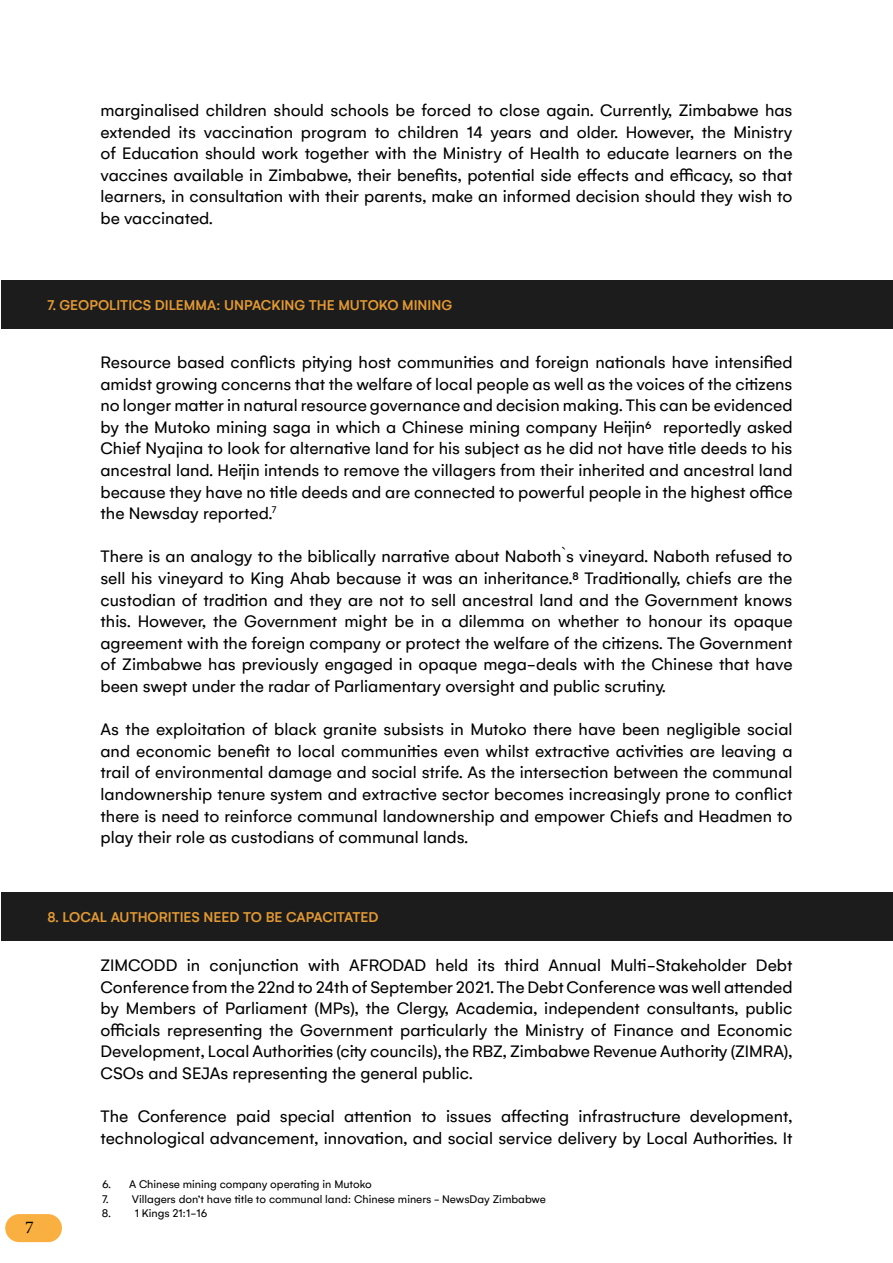
<style>
.page{position:relative;width:893px;height:1263px;background:#fff}
.page>*{position:absolute;margin:0;border:0;box-sizing:border-box;transform-origin:0 0}
.t1{font:18px/21.6px "Gelion";color:#000;text-align:justify}
.t2{font:18px "Minion Pro";color:#000}
.t3{font:500 15px "Gelion";color:#e39932}
.t4{font:12px "Gelion";color:#000}
</style>
<div class="page">
<div style="left:5px;top:1214px;width:57px;height:28px;background:#fab040;border-radius:14px"></div>
<div style="left:2px;top:280px;width:891px;height:49px;background:#1c1c1c"></div>
<div style="left:2px;top:892px;width:891px;height:49px;background:#1c1c1c"></div>
<p class="t1" style="left:100px;top:99px;width:693px">marginalised children should schools be forced to close again. Currently, Zimbabwe has extended its vaccination program to children 14 years and older. However, the Ministry of Education should work together with the Ministry of Health to educate learners on the vaccines available in Zimbabwe, their benefits, potential side effects and efficacy, so that learners, in consultation with their parents, make an informed decision should they wish to be vaccinated.</p>
<p class="t3" style="left:47px;top:296px;width:406px">7. GEOPOLITICS DILEMMA: UNPACKING THE MUTOKO MINING</p>
<p class="t1" style="left:100px;top:351px;width:693px">Resource based conflicts pitying host communities and foreign nationals have intensified amidst growing concerns that the welfare of local people as well as the voices of the citizens no longer matter in natural resource governance and decision making. This can be evidenced by the Mutoko mining saga in which a Chinese mining company Heijin6 reportedly asked Chief Nyajina to look for alternative land for his subject as he did not have title deeds to his ancestral land. Heijin intends to remove the villagers from their inherited and ancestral land because they have no title deeds and are connected to powerful people in the highest office the Newsday reported.<sup>7</sup></p>
<p class="t1" style="left:100px;top:545px;width:693px">There is an analogy to the biblically narrative about Naboth`s vineyard. Naboth refused to sell his vineyard to King Ahab because it was an inheritance.8 Traditionally, chiefs are the custodian of tradition and they are not to sell ancestral land and the Government knows this. However, the Government might be in a dilemma on whether to honour its opaque agreement with the foreign company or protect the welfare of the citizens. The Government of Zimbabwe has previously engaged in opaque mega-deals with the Chinese that have been swept under the radar of Parliamentary oversight and public scrutiny.</p>
<p class="t1" style="left:100px;top:718px;width:693px">As the exploitation of black granite subsists in Mutoko there have been negligible social and economic benefit to local communities even whilst extractive activities are leaving a trail of environmental damage and social strife. As the intersection between the communal landownership tenure system and extractive sector becomes increasingly prone to conflict there is need to reinforce communal landownership and empower Chiefs and Headmen to play their role as custodians of communal lands.</p>
<p class="t3" style="left:47px;top:908px;width:332px">8. LOCAL AUTHORITIES NEED TO BE CAPACITATED</p>
<p class="t2" style="left:25px;top:1215px;width:10px">7</p>
<p class="t1" style="left:100px;top:954px;width:693px">ZIMCODD in conjunction with AFRODAD held its third Annual Multi-Stakeholder Debt Conference from the 22nd to 24th of September 2021. The Debt Conference was well attended by Members of Parliament (MPs), the Clergy, Academia, independent consultants, public officials representing the Government particularly the Ministry of Finance and Economic Development, Local Authorities (city councils), the RBZ, Zimbabwe Revenue Authority (ZIMRA), CSOs and SEJAs representing the general public.</p>
<p class="t1" style="left:100px;top:1105px;width:693px">The Conference paid special attention to issues affecting infrastructure development, technological advancement, innovation, and social service delivery by Local Authorities. It</p>
<p class="t4" style="left:102px;top:1177px;width:271px">6. A Chinese mining company operating in Mutoko</p>
<p class="t4" style="left:102px;top:1191px;width:445px">7. Villagers don’t have title to communal land: Chinese miners - NewsDay Zimbabwe</p>
<p class="t4" style="left:102px;top:1206px;width:107px">8. 1 Kings 21:1-16</p>
</div>
